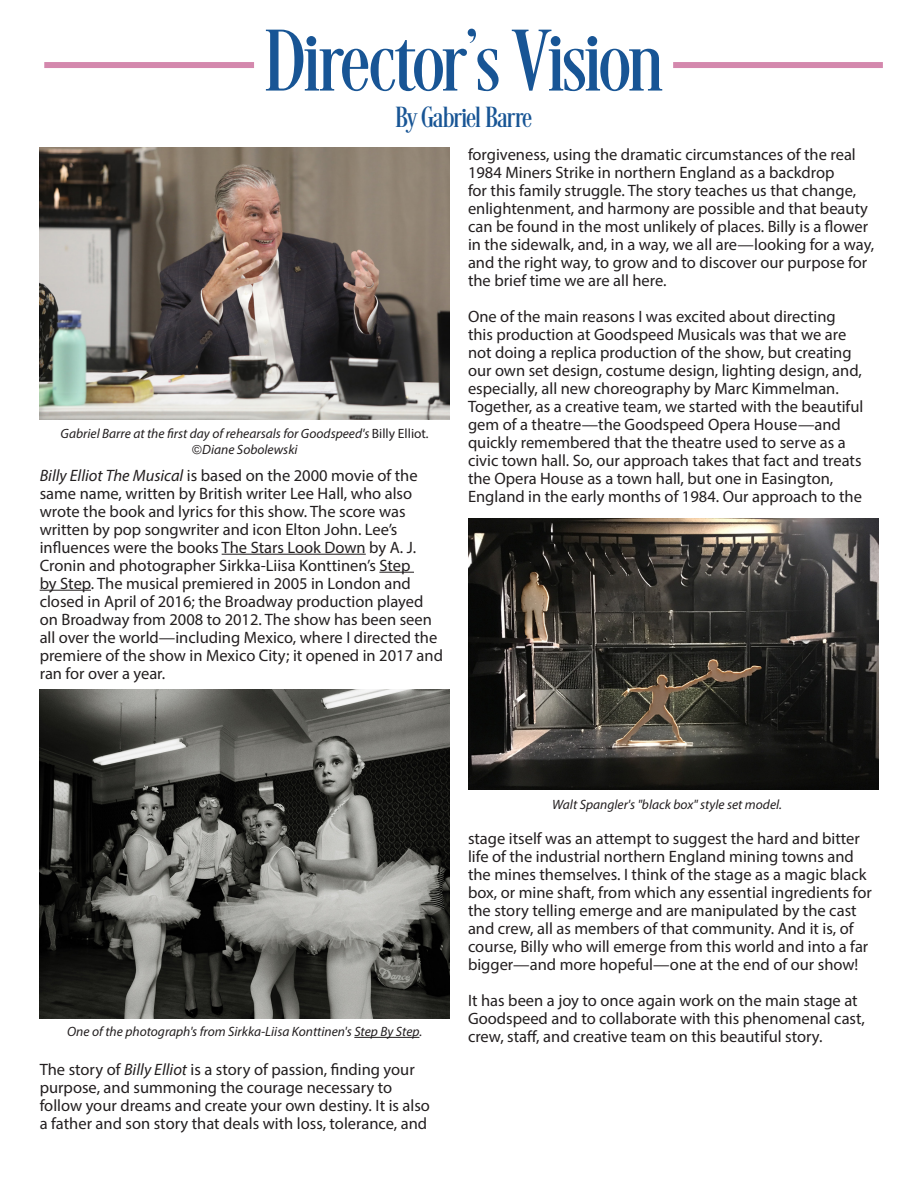
<style>
.page{position:relative;width:918px;height:1188px;background:#fff}
.page>*{position:absolute;margin:0;border:0;box-sizing:border-box;transform-origin:0 0}
.t1{font:90px "Desire Basic";color:#185595}
.t2{font:30px "Desire Basic";color:#185595}
.t3{font:16.5px/18px "Myriad Pro";color:#231f20}
.t4{font:italic 13.5px/16.2px "Myriad Pro";color:#231f20;text-align:center}
.s1{font-style:normal}
.s2{font-family:"Franklin Gothic";font-style:normal}
.s3{font-style:italic}
</style>
<div class="page">
<hr style="left:222px;top:554px;width:144px;height:1px;background:#231f20">
<hr style="left:379px;top:572px;width:35px;height:1px;background:#231f20">
<hr style="left:40px;top:590px;width:51px;height:1px;background:#231f20">
<div style="left:673px;top:62px;width:210px;height:6px;background:#d488ad"></div>
<div style="left:44px;top:62px;width:210px;height:6px;background:#d488ad"></div>
<img style="left:39px;top:148px;width:411px;height:271px">
<img style="left:39px;top:689px;width:411px;height:330px">
<img style="left:468px;top:518px;width:410px;height:272px">
<hr style="left:354px;top:1037px;width:65px;height:1px;background:#231f20">
<p class="t1" style="left:265px;top:7px;width:399px">Director's Vision</p>
<p class="t2" style="left:395px;top:99px;width:138px">By Gabriel Barre</p>
<p class="t4" style="left:61px;top:425px;width:370px">Gabriel Barre at the first day of rehearsals for Goodspeed's <span class="s1">Billy Elliot</span>. <span class="s2">©</span>Diane Sobolewski</p>
<p class="t3" style="left:40px;top:466px;width:405px"><span class="s3">Billy Elliot The Musical</span> is based on the 2000 movie of the same name, written by British writer Lee Hall, who also wrote the book and lyrics for this show. The score was written by pop songwriter and icon Elton John. Lee’s influences were the books The Stars Look Down by A. J.<br>Cronin and photographer Sirkka-Liisa Konttinen’s Step<br>by Step. The musical premiered in 2005 in London and closed in April of 2016; the Broadway production played on Broadway from 2008 to 2012. The show has been seen all over the world—including Mexico, where I directed the premiere of the show in Mexico City; it opened in 2017 and ran for over a year.</p>
<p class="t3" style="left:468px;top:146px;width:408px">forgiveness, using the dramatic circumstances of the real 1984 Miners Strike in northern England as a backdrop<br>for this family struggle. The story teaches us that change, enlightenment, and harmony are possible and that beauty can be found in the most unlikely of places. Billy is a flower in the sidewalk, and, in a way, we all are—looking for a way, and the right way, to grow and to discover our purpose for the brief time we are all here.</p>
<p class="t3" style="left:468px;top:308px;width:397px">One of the main reasons I was excited about directing this production at Goodspeed Musicals was that we are not doing a replica production of the show, but creating our own set design, costume design, lighting design, and, especially, all new choreography by Marc Kimmelman.<br>Together, as a creative team, we started with the beautiful gem of a theatre—the Goodspeed Opera House—and quickly remembered that the theatre used to serve as a civic town hall. So, our approach takes that fact and treats the Opera House as a town hall, but one in Easington, England in the early months of 1984. Our approach to the</p>
<p class="t4" style="left:67px;top:1023px;width:357px">One of the photograph's from Sirkka-Liisa Konttinen's Step By Step.</p>
<p class="t3" style="left:40px;top:1060px;width:392px">The story of <span class="s3">Billy Elliot</span> is a story of passion, finding your purpose, and summoning the courage necessary to follow your dreams and create your own destiny. It is also a father and son story that deals with loss, tolerance, and</p>
<p class="t4" style="left:552px;top:796px;width:231px">Walt Spangler's "black box" style set model.</p>
<p class="t3" style="left:468px;top:830px;width:406px">stage itself was an attempt to suggest the hard and bitter life of the industrial northern England mining towns and the mines themselves. I think of the stage as a magic black box, or mine shaft, from which any essential ingredients for the story telling emerge and are manipulated by the cast and crew, all as members of that community. And it is, of course, Billy who will emerge from this world and into a far bigger—and more hopeful—one at the end of our show!</p>
<p class="t3" style="left:468px;top:992px;width:399px">It has been a joy to once again work on the main stage at<br>Goodspeed and to collaborate with this phenomenal cast, crew, staff, and creative team on this beautiful story.</p>
</div>
